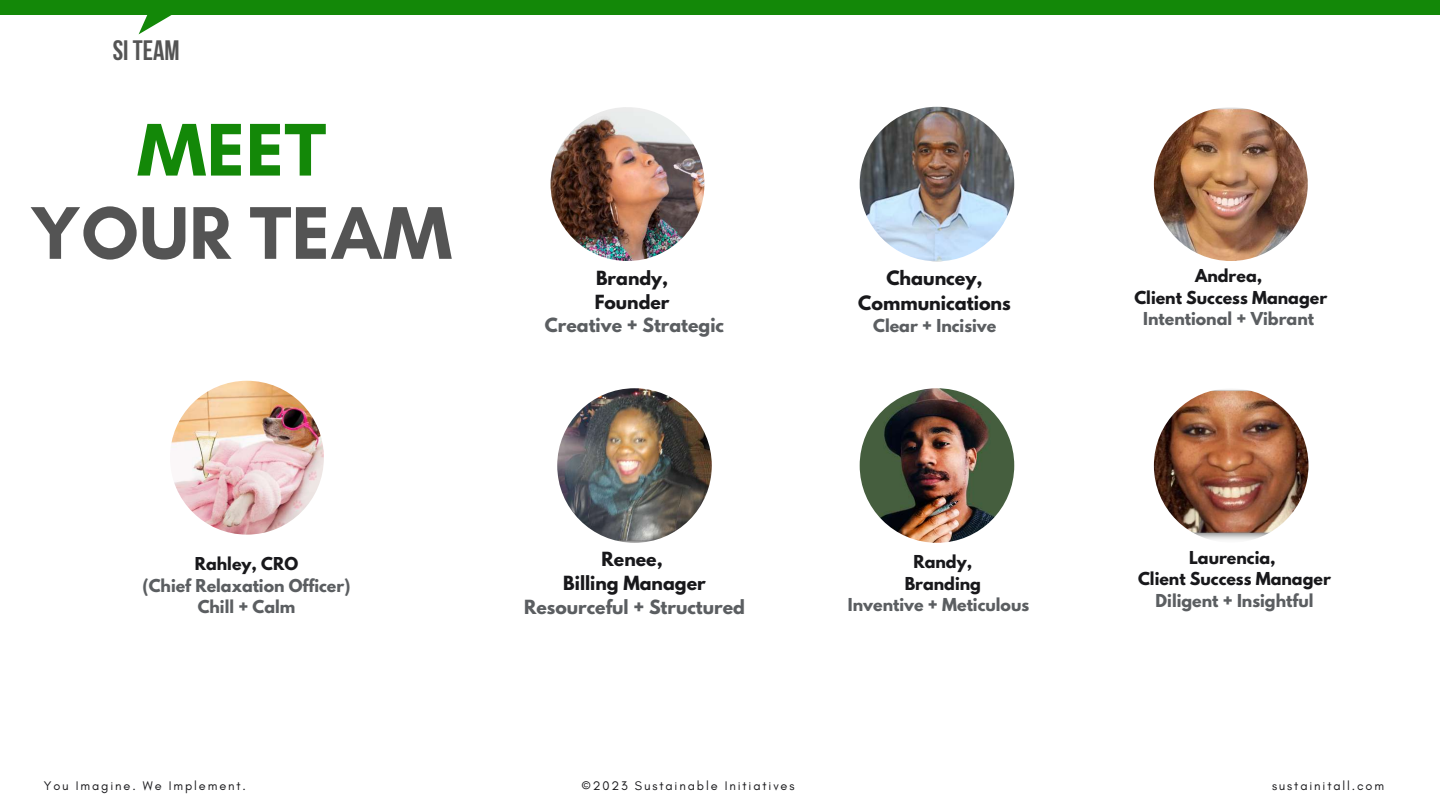
<style>
.page{position:relative;width:1440px;height:810px;background:#fff}
.page>*{position:absolute;margin:0;border:0;box-sizing:border-box;transform-origin:0 0}
.t1{font:700 76px "Glacial Indifference";color:#545454}
.t2{font:700 76px "Glacial Indifference";color:#138808}
.t3{font:700 28px "Bebas Neue";color:#545454}
.t4{font:700 17.6px/24.5px "League Spartan";color:#18181b;text-align:center}
.t5{font:700 17.3px "League Spartan";color:#5b5e61}
.t6{font:700 17.3px/23.8px "League Spartan";color:#18181b}
.t7{font:700 15.8px/21.7px "League Spartan";color:#5b5e61;text-align:center}
.t8{font:700 15.8px/21.7px "League Spartan";color:#18181b;text-align:center}
.t9{font:12.7px "Glacial Indifference";letter-spacing:.145em;color:#18181b}
</style>
<div class="page">
<div style="left:0;top:0;width:1440px;height:15px;background:#138808"></div>
<svg style="left:139px;top:15px;width:33px;height:19px"></svg>
<img style="left:1154px;top:107px;width:154px;height:154px;border-radius:50%">
<img style="left:551px;top:107px;width:153px;height:154px;border-radius:50%">
<img style="left:1154px;top:388px;width:154px;height:155px;border-radius:50%">
<img style="left:860px;top:107px;width:154px;height:154px;border-radius:50%">
<img style="left:860px;top:388px;width:154px;height:155px;border-radius:50%">
<img style="left:557px;top:388px;width:155px;height:155px;border-radius:50%">
<img style="left:170px;top:381px;width:154px;height:154px;border-radius:50%">
<h2 class="t3" style="left:113px;top:39px;width:68px">SI TEAM</h2>
<h1 class="t2" style="left:137px;top:103px;width:191px">MEET</h1>
<h1 class="t1" style="left:30px;top:187px;width:424px">YOUR TEAM</h1>
<p class="t6" style="left:595px;top:268px;width:76px">Brandy,<br>Founder</p>
<p class="t5" style="left:545px;top:317px;width:181px">Creative + Strategic</p>
<p class="t8" style="left:195px;top:555px;width:105px">Rahley, CRO</p>
<p class="t7" style="left:142px;top:576px;width:210px">(Chief Relaxation Officer)<br>Chill + Calm</p>
<p class="t6" style="left:563px;top:550px;width:144px;text-align:center">Renee,<br>Billing Manager</p>
<p class="t5" style="left:524px;top:598px;width:222px">Resourceful + Structured</p>
<p class="t4" style="left:858px;top:268px;width:154px">Chauncey,<br>Communications</p>
<p class="t7" style="left:873px;top:317px;width:125px">Clear + Incisive</p>
<p class="t8" style="left:905px;top:553px;width:78px">Randy,<br>Branding</p>
<p class="t7" style="left:848px;top:596px;width:183px">Inventive + Meticulous</p>
<p class="t8" style="left:1134px;top:267px;width:194px">Andrea,<br>Client Success Manager</p>
<p class="t7" style="left:1143px;top:310px;width:172px">Intentional + Vibrant</p>
<p class="t8" style="left:1138px;top:548px;width:194px">Laurencia,<br>Client Success Manager</p>
<p class="t7" style="left:1156px;top:592px;width:159px">Diligent + Insightful</p>
<p class="t9" style="left:44px;top:778px;width:204px">You Imagine. We Implement.</p>
<p class="t9" style="left:581px;top:778px;width:215px">©2023 Sustainable Initiatives</p>
<p class="t9" style="left:1272px;top:778px;width:114px">sustainitall.com</p>
</div>
